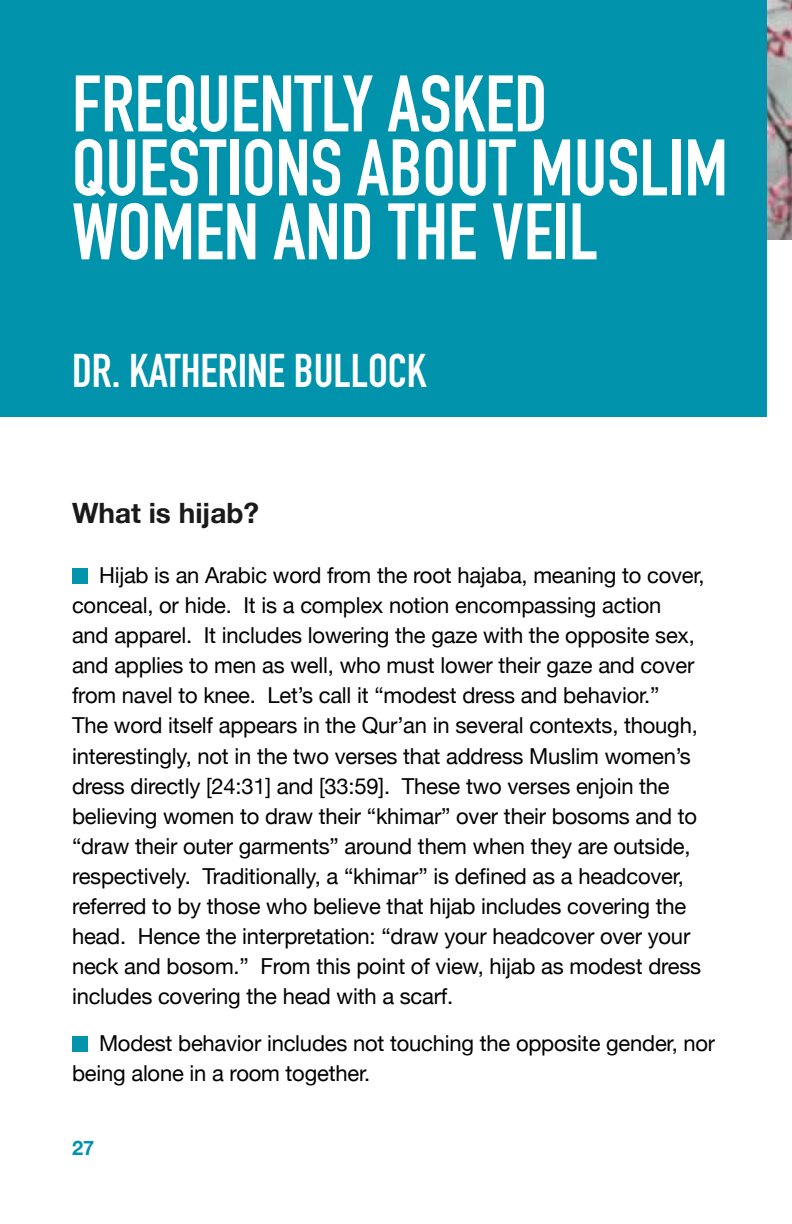
<style>
.page{position:relative;width:792px;height:1224px;background:#fff}
.page>*{position:absolute;margin:0;border:0;box-sizing:border-box;transform-origin:0 0}
.t1{font:700 78.6px/64px "DIN Condensed";color:#fff}
.t2{font:700 46.6px "DIN Condensed";color:#fff}
.t3{font:700 28px "Helvetica Neue";color:#1a1a1a}
.t4{font:22px/30px "Helvetica Neue";letter-spacing:-.01em;color:#000}
.t5{font:700 20px "Helvetica Neue";color:#0093ab}
</style>
<div class="page">
<img style="left:766px;top:0;width:26px;height:239px">
<div style="left:72px;top:568px;width:15px;height:15px;background:#0093ab"></div>
<div style="left:72px;top:1036px;width:15px;height:15px;background:#0093ab"></div>
<div style="left:0;top:0;width:766px;height:416px;background:#0093ab"></div>
<h1 class="t1" style="left:72px;top:71px;width:658px">FREQUENTLY ASKED<br>QUESTIONS ABOUT MUSLIM<br>WOMEN AND THE VEIL</h1>
<h2 class="t2" style="left:72px;top:340px;width:356px">DR. KATHERINE BULLOCK</h2>
<p class="t3" style="left:72px;top:492px;width:189px">What is hijab?</p>
<p class="t4" style="left:72px;top:562px;width:634px;text-indent:27px">Hijab is an Arabic word from the root hajaba, meaning to cover, conceal, or hide. It is a complex notion encompassing action<br>and apparel. It includes lowering the gaze with the opposite sex, and applies to men as well, who must lower their gaze and cover from navel to knee. Let’s call it “modest dress and behavior.”<br>The word itself appears in the Qur’an in several contexts, though, interestingly, not in the two verses that address Muslim women’s dress directly [24:31] and [33:59]. These two verses enjoin the believing women to draw their “khimar” over their bosoms and to “draw their outer garments” around them when they are outside, respectively. Traditionally, a “khimar” is defined as a headcover, referred to by those who believe that hijab includes covering the head. Hence the interpretation: “draw your headcover over your neck and bosom.” From this point of view, hijab as modest dress includes covering the head with a scarf.</p>
<p class="t4" style="left:72px;top:1030px;width:645px;text-indent:27px">Modest behavior includes not touching the opposite gender, nor being alone in a room together.</p>
<p class="t5" style="left:72px;top:1133px;width:24px">27</p>
</div>
